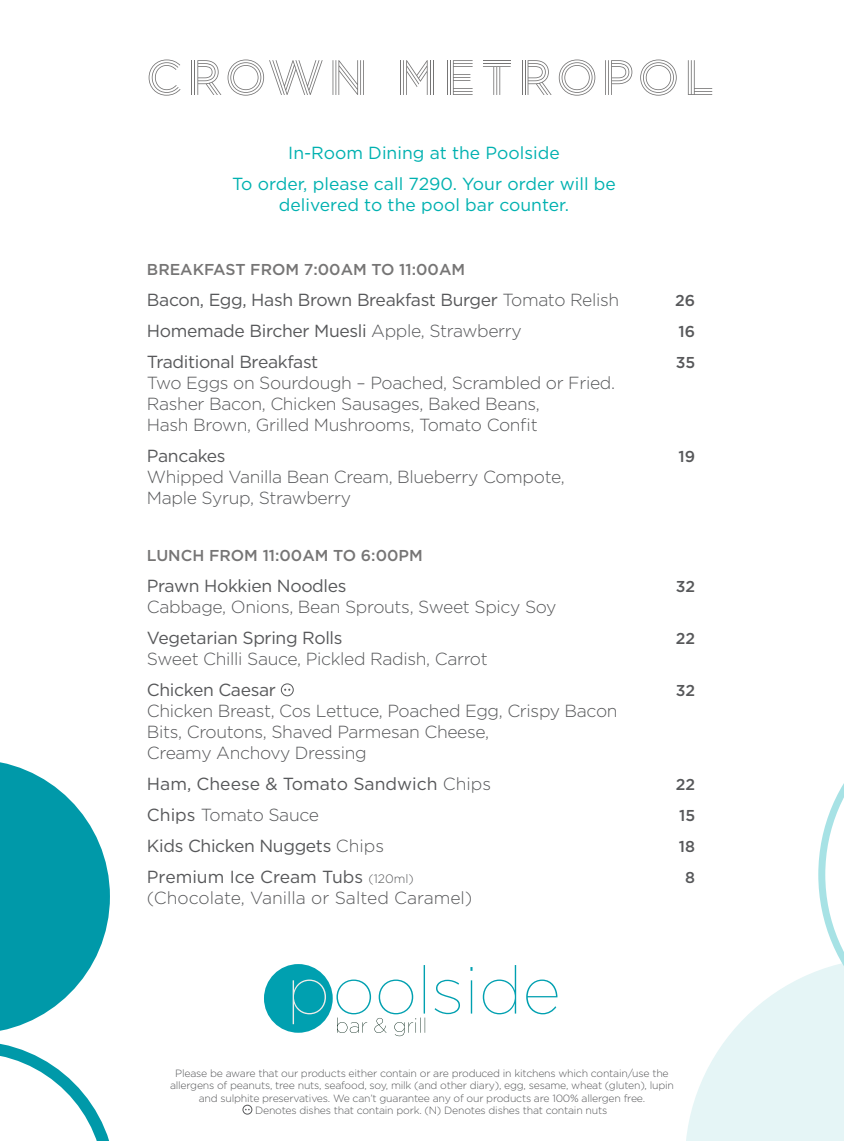
<style>
.page{position:relative;width:844px;height:1141px;background:#fff}
.page>*{position:absolute;margin:0;border:0;box-sizing:border-box;transform-origin:0 0}
.t1{font:300 17.5px/21px "Gotham";letter-spacing:-.02em;color:#57585a}
.t2{font:17.5px "Gotham";letter-spacing:-.02em;color:#57585a}
.t3{font:17.5px/21px "Gotham";color:#00b1b0;text-align:center}
.t4{font:17.5px "Gotham";color:#57585a}
.t5{font:300 17.5px "Gotham";color:#57585a}
.t6{font:500 15.75px "Gotham";color:#767575}
.t7{font:500 15.75px "Gotham";color:#57585a}
.t8{font:300 10.5px/12.6px "Gotham";letter-spacing:-.02em;color:#57585a;text-align:center}
.s1{font-weight:300}
.s2{font-weight:400}
.s3{font-weight:300;font-size:12.25px}
</style>
<div class="page">
<svg style="left:0;top:762px;width:110px;height:269px"></svg>
<svg style="left:0;top:1043px;width:109px;height:98px"></svg>
<svg style="left:686px;top:785px;width:157px;height:356px"></svg>
<div style="left:281px;top:683px;width:12px;height:13px;border:1px solid #57585a;border-radius:50%"></div>
<div style="left:242px;top:1105px;width:10px;height:9px;border:1px solid #57585a;border-radius:50%"></div>
<svg style="left:149px;top:60px;width:31px;height:36px"></svg>
<svg style="left:332px;top:60px;width:32px;height:35px"></svg>
<hr style="left:447px;top:60px;width:1px;height:35px;background:#767575">
<hr style="left:450px;top:60px;width:1px;height:35px;background:#767575">
<svg style="left:453px;top:60px;width:19px;height:35px"></svg>
<hr style="left:191px;top:60px;width:1px;height:35px;background:#767575">
<hr style="left:194px;top:60px;width:1px;height:35px;background:#767575">
<svg style="left:197px;top:60px;width:24px;height:35px"></svg>
<hr style="left:521px;top:60px;width:1px;height:35px;background:#767575">
<hr style="left:524px;top:60px;width:1px;height:35px;background:#767575">
<svg style="left:527px;top:60px;width:24px;height:35px"></svg>
<svg style="left:227px;top:60px;width:95px;height:36px"></svg>
<svg style="left:483px;top:60px;width:27px;height:35px"></svg>
<svg style="left:605px;top:60px;width:27px;height:35px"></svg>
<svg style="left:687px;top:60px;width:25px;height:35px"></svg>
<svg style="left:558px;top:60px;width:37px;height:36px"></svg>
<svg style="left:640px;top:60px;width:36px;height:36px"></svg>
<hr style="left:400px;top:60px;width:1px;height:35px;background:#767575">
<hr style="left:433px;top:60px;width:1px;height:35px;background:#767575">
<hr style="left:429px;top:60px;width:1px;height:35px;background:#767575">
<svg style="left:403px;top:60px;width:24px;height:35px"></svg>
<div style="left:264px;top:964px;width:68px;height:69px;background:#00a0b0;border-radius:50%"></div>
<svg style="left:336px;top:965px;width:221px;height:71px"></svg>
<svg style="left:292px;top:980px;width:34px;height:44px"></svg>
<p class="t3" style="left:288px;top:142px;width:273px">In-Room Dining at the Poolside</p>
<p class="t3" style="left:232px;top:173px;width:385px">To order, please call 7290. Your order will be delivered to the pool bar counter.</p>
<p class="t6" style="left:147px;top:259px;width:319px">BREAKFAST FROM 7:00AM TO 11:00AM</p>
<p class="t2" style="left:147px;top:289px;width:473px">Bacon, Egg, Hash Brown Breakfast Burger <span class="s1">Tomato Relish</span></p>
<p class="t7" style="left:675px;top:290px;width:21px">26</p>
<p class="t2" style="left:147px;top:320px;width:376px">Homemade Bircher Muesli <span class="s1">Apple, Strawberry</span></p>
<p class="t7" style="left:678px;top:321px;width:18px">16</p>
<p class="t2" style="left:147px;top:350px;width:173px">Traditional Breakfast</p>
<p class="t7" style="left:675px;top:352px;width:21px">35</p>
<p class="t1" style="left:147px;top:372px;width:469px">Two Eggs on Sourdough – Poached, Scrambled or Fried.<br>Rasher Bacon, Chicken Sausages, Baked Beans,<br>Hash Brown, Grilled Mushrooms, Tomato Confit</p>
<p class="t2" style="left:147px;top:444px;width:80px">Pancakes</p>
<p class="t7" style="left:678px;top:446px;width:18px">19</p>
<p class="t1" style="left:147px;top:466px;width:419px">Whipped Vanilla Bean Cream, Blueberry Compote,<br>Maple Syrup, Strawberry</p>
<p class="t6" style="left:147px;top:546px;width:277px">LUNCH FROM 11:00AM TO 6:00PM</p>
<p class="t2" style="left:147px;top:575px;width:201px">Prawn Hokkien Noodles</p>
<p class="t7" style="left:675px;top:576px;width:21px">32</p>
<p class="t1" style="left:147px;top:596px;width:411px">Cabbage, Onions, Bean Sprouts, Sweet Spicy Soy</p>
<p class="t2" style="left:147px;top:627px;width:197px">Vegetarian Spring Rolls</p>
<p class="t7" style="left:675px;top:628px;width:21px">22</p>
<p class="t1" style="left:147px;top:648px;width:342px">Sweet Chilli Sauce, Pickled Radish, Carrot</p>
<p class="t2" style="left:147px;top:679px;width:130px">Chicken Caesar</p>
<p class="t7" style="left:675px;top:680px;width:21px">32</p>
<p class="t1" style="left:147px;top:700px;width:472px">Chicken Breast, Cos Lettuce, Poached Egg, Crispy Bacon<br>Bits, Croutons, Shaved Parmesan Cheese,<br>Creamy Anchovy Dressing</p>
<p class="t4" style="left:147px;top:773px;width:345px">Ham, Cheese &amp; Tomato Sandwich <span class="s1">Chips</span></p>
<p class="t7" style="left:675px;top:774px;width:21px">22</p>
<p class="t1" style="left:147px;top:804px;width:173px"><span class="s2">Chips</span> Tomato Sauce</p>
<p class="t7" style="left:679px;top:805px;width:18px">15</p>
<p class="t2" style="left:147px;top:835px;width:239px">Kids Chicken Nuggets <span class="s1">Chips</span></p>
<p class="t7" style="left:678px;top:836px;width:18px">18</p>
<p class="t4" style="left:147px;top:865px;width:268px">Premium Ice Cream Tubs <span class="s3">(120ml)</span></p>
<p class="t7" style="left:685px;top:867px;width:11px">8</p>
<p class="t5" style="left:147px;top:887px;width:327px">(Chocolate, Vanilla or Salted Caramel)</p>
<p class="t8" style="left:170px;top:1066px;width:505px">Please be aware that our products either contain or are produced in kitchens which contain/use the allergens of peanuts, tree nuts, seafood, soy, milk (and other diary), egg, sesame, wheat (gluten), lupin and sulphite preservatives. We can’t guarantee any of our products are 100% allergen free.</p>
<p class="t8" style="left:255px;top:1104px;width:353px">Denotes dishes that contain pork. (N) Denotes dishes that contain nuts</p>
</div>
